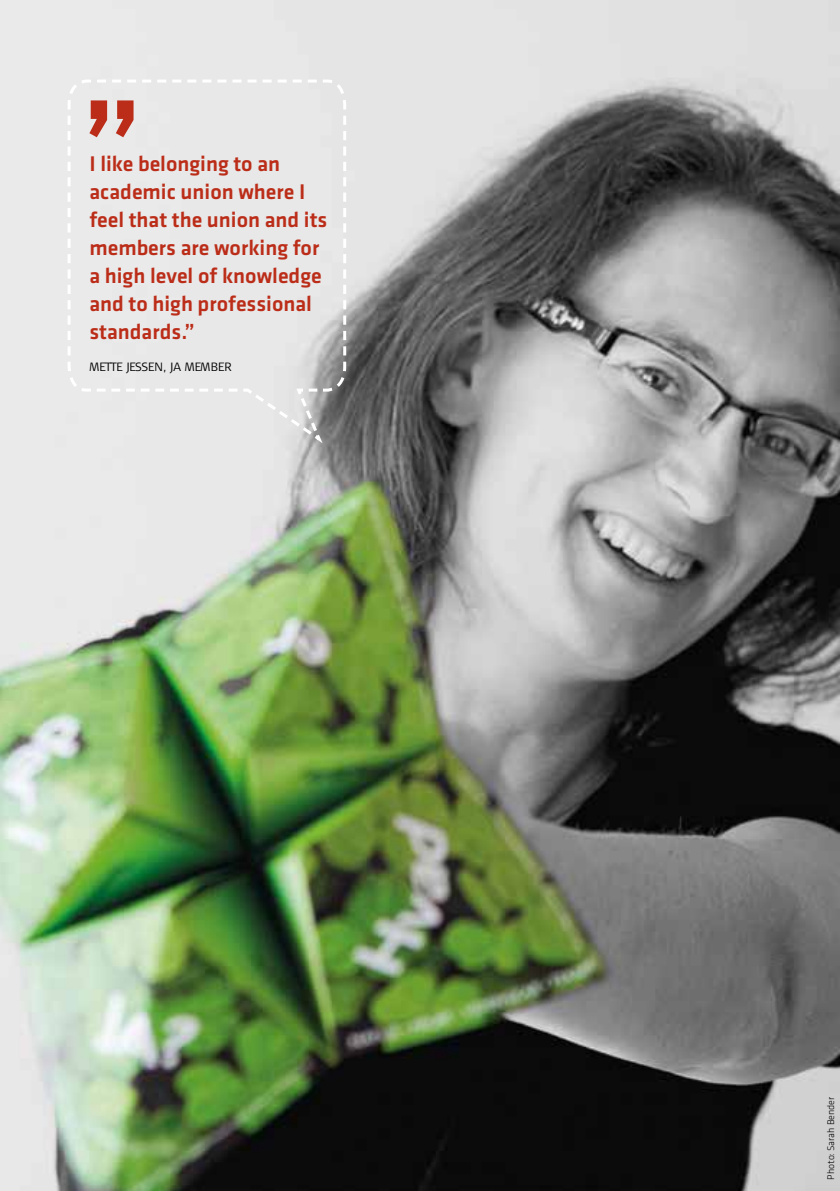
<style>
.page{position:relative;width:840px;height:1191px;background:#fff}
.page>*{position:absolute;margin:0;border:0;box-sizing:border-box;transform-origin:0 0}
.t1{font:500 22px/28px "Klavika";color:#bb2d18}
.t2{font:300 12px "Signa Normal";color:#000}
.t3{font:300 10px "Klavika";color:#000}
</style>
<div class="page">
<img style="left:0;top:0;width:839px;height:1191px">
<svg style="left:66px;top:78px;width:281px;height:369px;background:#e5e5e5"></svg>
<svg style="left:89px;top:100px;width:44px;height:37px;background:#ce7d71"></svg>
<p class="t1" style="left:89px;top:149px;width:239px">I like belonging to an academic union where I feel that the union and its members are working for a high level of knowledge and to high professional standards.”</p>
<p class="t2" style="left:89px;top:360px;width:144px">METTE JESSEN, JA MEMBER</p>
<p class="t3" style="left:824px;top:1179px;width:85px;rotate:-90deg">Photo: Sarah Bender</p>
</div>
